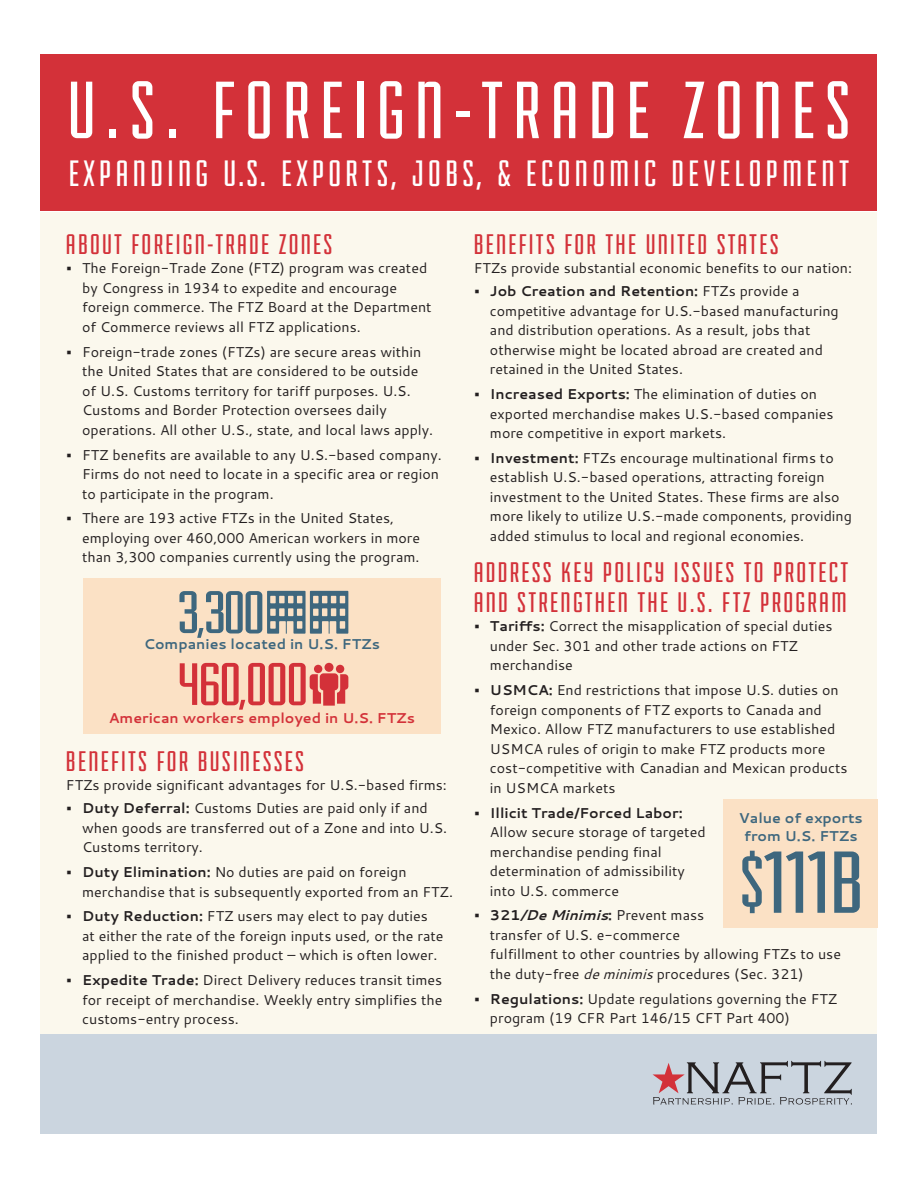
<style>
.page{position:relative;width:918px;height:1188px;background:#fff}
.page>*{position:absolute;margin:0;border:0;box-sizing:border-box;transform-origin:0 0}
.t1{font:93px "Fairview";color:#3e677e;scale:1.11 1}
.t2{font:85.8px "Fairview";letter-spacing:.115em;color:#fff}
.t3{font:63.15px/59.2px "Fairview";letter-spacing:-.025em;color:#d33139;scale:1.11 1}
.Subhead{font:38.85px "Fairview";letter-spacing:.115em;color:#fff}
.Subhead-2{font:30px/30px "Fairview";letter-spacing:.075em;color:#d33139}
.bullet{font:30px "Fairview";letter-spacing:.075em;color:#d33139}
.body{font:14.25px/19.5px "Cantarell";color:#231f20}
.sub-subhead{font:700 14.25px/18px "Cantarell";color:#3e677e;text-align:center}
.sub-subhead-2{font:700 14.25px "Cantarell";color:#d33139}
.s1{font-weight:700;font-size:21px}
.s2{color:#3e677e}
.s3{font-size:50.4px;color:#3e677e}
.s4{font-size:50.4px}
.s5{font-weight:700}
.s6{font-weight:700;font-style:italic}
.s7{font-style:italic}
.s8{font-size:75.3px}
</style>
<div class="page">
<div style="left:40px;top:55px;width:838px;height:156px;background:#d33139"></div>
<div style="left:40px;top:212px;width:838px;height:878px;background:#fbf8ed"></div>
<div style="left:40px;top:1035px;width:838px;height:99px;background:#cbd5df"></div>
<svg style="left:653px;top:1061px;width:199px;height:44px"></svg>
<div style="left:83px;top:579px;width:358px;height:155px;background:#fbe1c5"></div>
<svg style="left:267px;top:591px;width:81px;height:43px"></svg>
<svg style="left:310px;top:674px;width:11px;height:30px"></svg>
<svg style="left:337px;top:674px;width:11px;height:30px"></svg>
<div style="left:324px;top:663px;width:10px;height:9px;background:#d33139;border-radius:50%"></div>
<div style="left:314px;top:665px;width:8px;height:8px;background:#d33139;border-radius:50%"></div>
<div style="left:336px;top:665px;width:8px;height:8px;background:#d33139;border-radius:50%"></div>
<div style="left:320px;top:673px;width:18px;height:17px;background:#d33139;border-radius:4px"></div>
<div style="left:723px;top:799px;width:155px;height:128px;background:#fbe1c5"></div>
<p class="t2" style="left:67px;top:67px;width:784px">U.S. FOREIGN-TRADE ZONES</p>
<p class="Subhead" style="left:69px;top:154px;width:782px">EXPANDING U.S. EXPORTS, JOBS, &amp; ECONOMIC DEVELOPMENT</p>
<p class="Subhead-2" style="left:66px;top:229px;width:268px">ABOUT FOREIGN-TRADE ZONES</p>
<p class="body" style="left:82px;top:258px;width:351px;text-indent:-16px"><span class="s1">•</span> The Foreign-Trade Zone (FTZ) program was created by Congress in 1934 to expedite and encourage foreign commerce. The FTZ Board at the Department of Commerce reviews all FTZ applications.</p>
<p class="body" style="left:82px;top:341px;width:352px;text-indent:-16px"><span class="s1">•</span> Foreign-trade zones (FTZs) are secure areas within the United States that are considered to be outside of U.S. Customs territory for tariff purposes. U.S.<br>Customs and Border Protection oversees daily operations. All other U.S., state, and local laws apply.</p>
<p class="body" style="left:82px;top:444px;width:361px;text-indent:-16px"><span class="s1">•</span> FTZ benefits are available to any U.S.-based company.<br>Firms do not need to locate in a specific area or region to participate in the program.</p>
<p class="body" style="left:82px;top:508px;width:340px;text-indent:-16px"><span class="s1">•</span> There are 193 active FTZs in the United States, employing over 460,000 American workers in more than 3,300 companies currently using the program.</p>
<p class="t3" style="left:177px;top:583px;width:120px"><span class="s2">3</span><span class="s3">,</span><span class="s2">300<br></span>440<span class="s4">,</span>000</p>
<p class="t3" style="left:177px;top:595px;width:120px"><span class="s2">3</span><span class="s3">,</span><span class="s2">300<br></span>460<span class="s4">,</span>000</p>
<p class="sub-subhead" style="left:144px;top:635px;width:238px">Companies located in U.S. FTZs</p>
<p class="sub-subhead-2" style="left:109px;top:708px;width:308px">American workers employed in U.S. FTZs</p>
<p class="Subhead-2" style="left:66px;top:746px;width:240px">BENEFITS FOR BUSINESSES</p>
<p class="body" style="left:66px;top:775px;width:382px">FTZs provide significant advantages for U.S.-based firms:</p>
<p class="body" style="left:82px;top:798px;width:367px;text-indent:-16px"><span class="s1">•</span> <span class="s5">Duty Deferral:</span> Customs Duties are paid only if and when goods are transferred out of a Zone and into U.S.<br>Customs territory.</p>
<p class="body" style="left:82px;top:862px;width:372px;text-indent:-16px"><span class="s1">•</span> <span class="s5">Duty Elimination:</span> No duties are paid on foreign merchandise that is subsequently exported from an FTZ.</p>
<p class="body" style="left:82px;top:906px;width:363px;text-indent:-16px"><span class="s1">•</span> <span class="s5">Duty Reduction:</span> FTZ users may elect to pay duties at either the rate of the foreign inputs used, or the rate applied to the finished product – which is often lower.</p>
<p class="body" style="left:82px;top:970px;width:362px;text-align:justify;text-indent:-16px"><span class="s1">•</span> <span class="s5">Expedite Trade:</span> Direct Delivery reduces transit times for receipt of merchandise. Weekly entry simplifies the customs-entry process.</p>
<p class="bullet" style="left:474px;top:229px;width:306px">BENEFITS FOR THE UNITED STATES</p>
<p class="body" style="left:474px;top:258px;width:380px">FTZs provide substantial economic benefits to our nation:</p>
<p class="body" style="left:490px;top:281px;width:350px;text-indent:-16px"><span class="s1">•</span> <span class="s5">Job Creation and Retention:</span> FTZs provide a competitive advantage for U.S.-based manufacturing and distribution operations. As a result, jobs that otherwise might be located abroad are created and retained in the United States.</p>
<p class="body" style="left:490px;top:384px;width:345px;text-indent:-16px"><span class="s1">•</span> <span class="s5">Increased Exports:</span> The elimination of duties on exported merchandise makes U.S.-based companies more competitive in export markets.</p>
<p class="body" style="left:490px;top:448px;width:364px;text-indent:-16px"><span class="s1">•</span> <span class="s5">Investment:</span> FTZs encourage multinational firms to establish U.S.-based operations, attracting foreign investment to the United States. These firms are also more likely to utilize U.S.-made components, providing added stimulus to local and regional economies.</p>
<p class="Subhead-2" style="left:474px;top:557px;width:376px">ADDRESS KEY POLICY ISSUES TO PROTECT<br>AND STRENGTHEN THE U.S. FTZ PROGRAM</p>
<p class="body" style="left:490px;top:616px;width:344px;text-indent:-16px"><span class="s1">•</span> <span class="s5">Tariffs:</span> Correct the misapplication of special duties under Sec. 301 and other trade actions on FTZ merchandise</p>
<p class="body" style="left:490px;top:680px;width:359px;text-indent:-16px"><span class="s1">•</span> <span class="s5">USMCA:</span> End restrictions that impose U.S. duties on foreign components of FTZ exports to Canada and Mexico. Allow FTZ manufacturers to use established USMCA rules of origin to make FTZ products more cost-competitive with Canadian and Mexican products in USMCA markets</p>
<p class="body" style="left:490px;top:802px;width:217px;text-indent:-16px"><span class="s1">•</span> <span class="s5">Illicit Trade/Forced Labor:<br></span>Allow secure storage of targeted merchandise pending final determination of admissibility into U.S. commerce</p>
<p class="body" style="left:490px;top:905px;width:353px;text-indent:-16px"><span class="s1">•</span> <span class="s5">321</span><span class="s6">/De Minimis</span><span class="s5">:</span> Prevent mass<br>transfer of U.S. e-commerce<br>fulfillment to other countries by allowing FTZs to use the duty-free <span class="s7">de minimis</span> procedures (Sec. 321)</p>
<p class="body" style="left:490px;top:989px;width:349px;text-indent:-16px"><span class="s1">•</span> <span class="s5">Regulations:</span> Update regulations governing the FTZ program (19 CFR Part 146/15 CFT Part 400)</p>
<p class="sub-subhead" style="left:739px;top:808px;width:125px">Value of exports from U.S. FTZs</p>
<p class="t1" style="left:740px;top:836px;width:113px"><span class="s8">$</span>111B</p>
</div>
